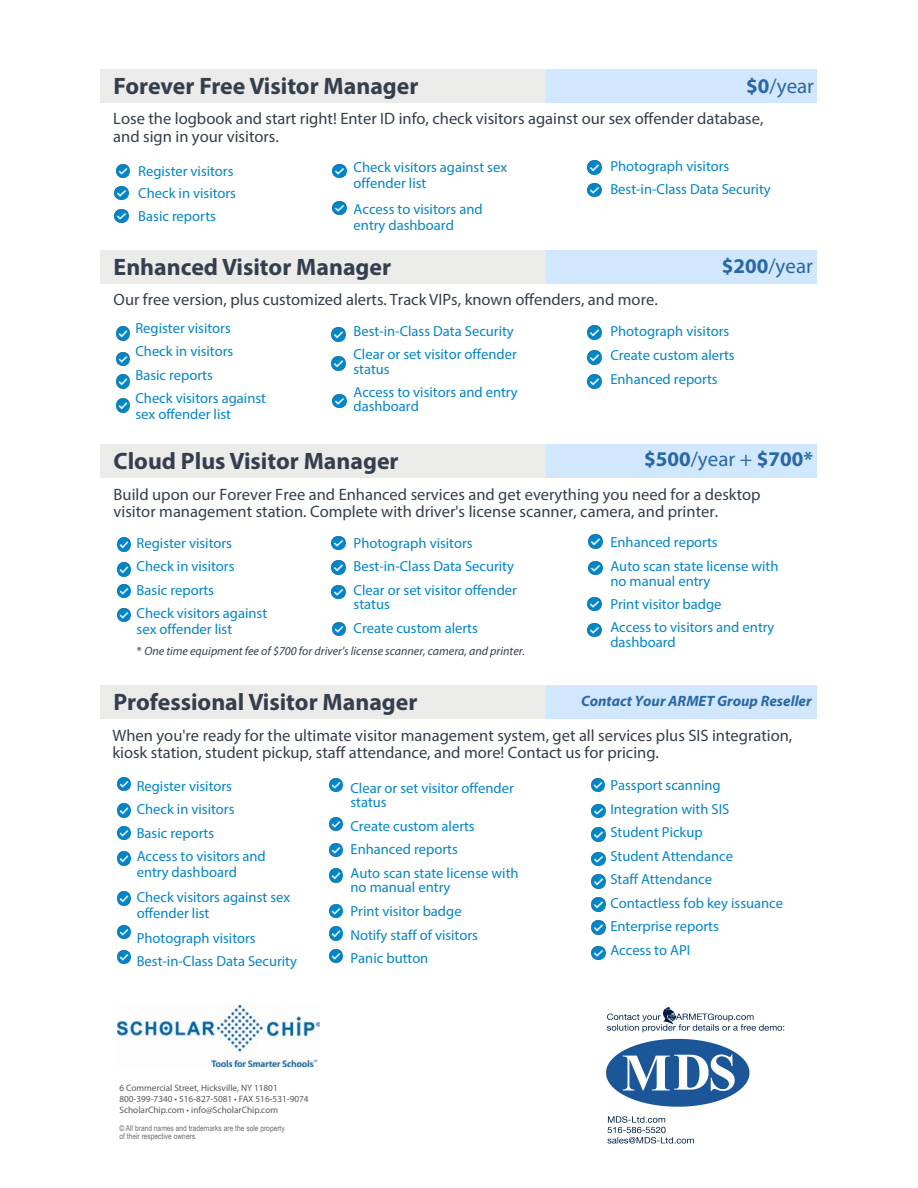
<style>
.page{position:relative;width:918px;height:1188px;background:#fff}
.page>*{position:absolute;margin:0;border:0;box-sizing:border-box;transform-origin:0 0}
.t1{font:700 23.85px "Myriad Pro";color:#333f4c}
.t2{font:21px "Myriad Pro";color:#2968a4}
.t3{font:700 21px "Myriad Pro";color:#2968a4}
.t4{font:16.5px/17.7px "Myriad Pro";color:#333f4c}
.t5{font:italic 700 15px "Myriad Pro";color:#2968a4}
.t6{font:14.55px/23.5px "Myriad Pro";color:#0286c8}
.t7{font:italic 12px "Myriad Pro";color:#333f4c}
.t8{font:9.3px/11.1px "Myriad Pro";color:#58595b}
.t9{font:8.1px/8.1px "Arial Narrow";color:#6d6e70}
.s1{font-weight:700}
.s2{font-weight:400}
.s3{font-style:normal}
</style>
<div class="page">
<div style="left:101px;top:69px;width:446px;height:34px;background:#ebebea"></div>
<div style="left:546px;top:69px;width:271px;height:33px;background:#d1e7fd"></div>
<div style="left:101px;top:250px;width:446px;height:33px;background:#ebebea"></div>
<div style="left:546px;top:250px;width:271px;height:33px;background:#d1e7fd"></div>
<img style="left:116px;top:164px;width:14px;height:13px">
<svg style="left:115px;top:187px;width:13px;height:13px"></svg>
<svg style="left:588px;top:161px;width:13px;height:13px"></svg>
<img style="left:588px;top:183px;width:13px;height:14px">
<svg style="left:115px;top:209px;width:13px;height:13px"></svg>
<svg style="left:333px;top:164px;width:13px;height:13px"></svg>
<svg style="left:333px;top:202px;width:13px;height:13px"></svg>
<svg style="left:588px;top:326px;width:13px;height:13px"></svg>
<svg style="left:588px;top:375px;width:13px;height:13px"></svg>
<div style="left:101px;top:444px;width:446px;height:34px;background:#ebebea"></div>
<div style="left:546px;top:444px;width:271px;height:33px;background:#d1e7fd"></div>
<img style="left:117px;top:538px;width:14px;height:13px">
<img style="left:117px;top:563px;width:14px;height:13px">
<svg style="left:589px;top:535px;width:13px;height:13px"></svg>
<img style="left:589px;top:561px;width:13px;height:14px">
<img style="left:588px;top:597px;width:13px;height:14px">
<img style="left:117px;top:584px;width:14px;height:14px">
<img style="left:117px;top:608px;width:14px;height:14px">
<img style="left:332px;top:536px;width:13px;height:14px">
<svg style="left:332px;top:561px;width:13px;height:13px"></svg>
<img style="left:332px;top:585px;width:13px;height:14px">
<img style="left:332px;top:622px;width:14px;height:14px">
<img style="left:588px;top:623px;width:13px;height:14px">
<div style="left:101px;top:685px;width:446px;height:33px;background:#ebebea"></div>
<div style="left:546px;top:685px;width:271px;height:33px;background:#d1e7fd"></div>
<img style="left:117px;top:777px;width:14px;height:14px">
<img style="left:117px;top:804px;width:14px;height:13px">
<img style="left:591px;top:778px;width:14px;height:14px">
<img style="left:592px;top:804px;width:13px;height:14px">
<svg style="left:592px;top:828px;width:13px;height:13px"></svg>
<img style="left:592px;top:852px;width:13px;height:14px">
<svg style="left:592px;top:875px;width:13px;height:13px"></svg>
<svg style="left:592px;top:898px;width:13px;height:13px"></svg>
<svg style="left:592px;top:921px;width:13px;height:13px"></svg>
<img style="left:592px;top:946px;width:13px;height:14px">
<img style="left:117px;top:892px;width:14px;height:13px">
<img style="left:117px;top:925px;width:14px;height:14px">
<img style="left:117px;top:950px;width:14px;height:14px">
<img style="left:117px;top:826px;width:14px;height:14px">
<img style="left:117px;top:852px;width:14px;height:13px">
<img style="left:329px;top:778px;width:14px;height:14px">
<img style="left:329px;top:817px;width:14px;height:14px">
<img style="left:329px;top:843px;width:14px;height:14px">
<img style="left:329px;top:869px;width:14px;height:13px">
<img style="left:329px;top:904px;width:14px;height:14px">
<img style="left:329px;top:927px;width:14px;height:13px">
<img style="left:329px;top:949px;width:14px;height:14px">
<img style="left:606px;top:1007px;width:179px;height:137px">
<img style="left:118px;top:1006px;width:201px;height:60px">
<svg style="left:332px;top:328px;width:13px;height:13px"></svg>
<svg style="left:332px;top:357px;width:13px;height:13px"></svg>
<img style="left:333px;top:394px;width:13px;height:14px">
<img style="left:116px;top:327px;width:14px;height:13px">
<img style="left:116px;top:352px;width:14px;height:14px">
<img style="left:116px;top:375px;width:14px;height:13px">
<img style="left:116px;top:399px;width:14px;height:13px">
<svg style="left:588px;top:351px;width:13px;height:13px"></svg>
<h1 class="t1" style="left:114px;top:71px;width:306px">Forever Free Visitor Manager</h1>
<p class="t4" style="left:113px;top:110px;width:652px">Lose the logbook and start right! Enter ID info, check visitors against our sex offender database, and sign in your visitors.</p>
<h2 class="t2" style="left:746px;top:73px;width:69px"><span class="s1">$0</span>/year</h2>
<p class="t6" style="left:138px;top:159px;width:99px;line-height:22.5px">Register visitors<br>Check in visitors<br>Basic reports</p>
<p class="t6" style="left:610px;top:154px;width:162px">Photograph visitors<br>Best-in-Class Data Security</p>
<p class="t6" style="left:354px;top:159px;width:155px;line-height:15.9px">Check visitors against sex offender list</p>
<p class="t6" style="left:354px;top:201px;width:131px;line-height:15.9px">Access to visitors and entry dashboard</p>
<h1 class="t1" style="left:114px;top:251px;width:279px">Enhanced Visitor Manager</h1>
<h2 class="t2" style="left:722px;top:253px;width:93px"><span class="s1">$200</span>/year</h2>
<p class="t4" style="left:114px;top:290px;width:546px">Our free version, plus customized alerts. Track VIPs, known offenders, and more.</p>
<p class="t6" style="left:135px;top:316px;width:132px">Register visitors<br>Check in visitors<br>Basic reports<br>Check visitors against</p>
<p class="t6" style="left:135px;top:402px;width:97px">sex offender list</p>
<p class="t6" style="left:354px;top:319px;width:165px">Best-in-Class Data Security<br>Clear or set visitor offender</p>
<p class="t6" style="left:354px;top:357px;width:166px;line-height:23px">status<br>Access to visitors and entry</p>
<p class="t6" style="left:354px;top:394px;width:67px">dashboard</p>
<p class="t6" style="left:610px;top:319px;width:126px">Photograph visitors<br>Create custom alerts<br>Enhanced reports</p>
<h1 class="t1" style="left:114px;top:446px;width:287px">Cloud Plus Visitor Manager</h1>
<h2 class="t3" style="left:644px;top:446px;width:170px">$500<span class="s2">/year +</span> $700*</h2>
<p class="t4" style="left:114px;top:485px;width:648px">Build upon our Forever Free and Enhanced services and get everything you need for a desktop visitor management station. Complete with driver's license scanner, camera, and printer.</p>
<p class="t6" style="left:137px;top:531px;width:132px">Register visitors<br>Check in visitors<br>Basic reports<br>Check visitors against</p>
<p class="t6" style="left:137px;top:617px;width:97px">sex offender list</p>
<p class="t6" style="left:354px;top:531px;width:165px">Photograph visitors<br>Best-in-Class Data Security<br>Clear or set visitor offender</p>
<p class="t6" style="left:354px;top:592px;width:126px">status<br>Create custom alerts</p>
<p class="t7" style="left:137px;top:644px;width:390px"><span class="s3">*</span> One time equipment fee of $700 for driver's license scanner, camera, and printer.</p>
<p class="t6" style="left:610px;top:530px;width:170px;line-height:24.2px">Enhanced reports<br>Auto scan state license with</p>
<p class="t6" style="left:610px;top:569px;width:166px">no manual entry<br>Print visitor badge<br>Access to visitors and entry</p>
<p class="t6" style="left:610px;top:630px;width:67px">dashboard</p>
<h1 class="t1" style="left:114px;top:686px;width:305px">Professional Visitor Manager</h1>
<p class="t5" style="left:581px;top:691px;width:232px">Contact Your ARMET Group Reseller</p>
<p class="t4" style="left:112px;top:726px;width:681px">When you're ready for the ultimate visitor management system, get all services plus SIS integration, kiosk station, student pickup, staff attendance, and more! Contact us for pricing.</p>
<p class="t6" style="left:137px;top:774px;width:131px">Register visitors<br>Check in visitors<br>Basic reports<br>Access to visitors and</p>
<p class="t6" style="left:137px;top:859px;width:155px;line-height:25px">entry dashboard<br>Check visitors against sex</p>
<p class="t6" style="left:137px;top:900px;width:120px;line-height:25px">offender list<br>Photograph visitors</p>
<p class="t6" style="left:137px;top:949px;width:162px">Best-in-Class Data Security</p>
<p class="t6" style="left:351px;top:780px;width:165px;line-height:14.5px">Clear or set visitor offender status</p>
<p class="t6" style="left:351px;top:814px;width:170px">Create custom alerts<br>Enhanced reports<br>Auto scan state license with</p>
<p class="t6" style="left:351px;top:876px;width:129px">no manual entry<br>Print visitor badge<br>Notify staff of visitors<br>Panic button</p>
<p class="t8" style="left:119px;top:1082px;width:191px">6 Commercial Street, Hicksville, NY 11801<br>800-399-7340 • 516-827-5081 • FAX 516-531-9074<br>ScholarChip.com • info@ScholarChip.com</p>
<p class="t9" style="left:119px;top:1124px;width:167px">© All brand names and trademarks are the sole property of their respective owners.</p>
<p class="t6" style="left:610px;top:773px;width:174px">Passport scanning<br>Integration with SIS<br>Student Pickup<br>Student Attendance<br>Staff Attendance<br>Contactless fob key issuance<br>Enterprise reports<br>Access to API</p>
</div>
